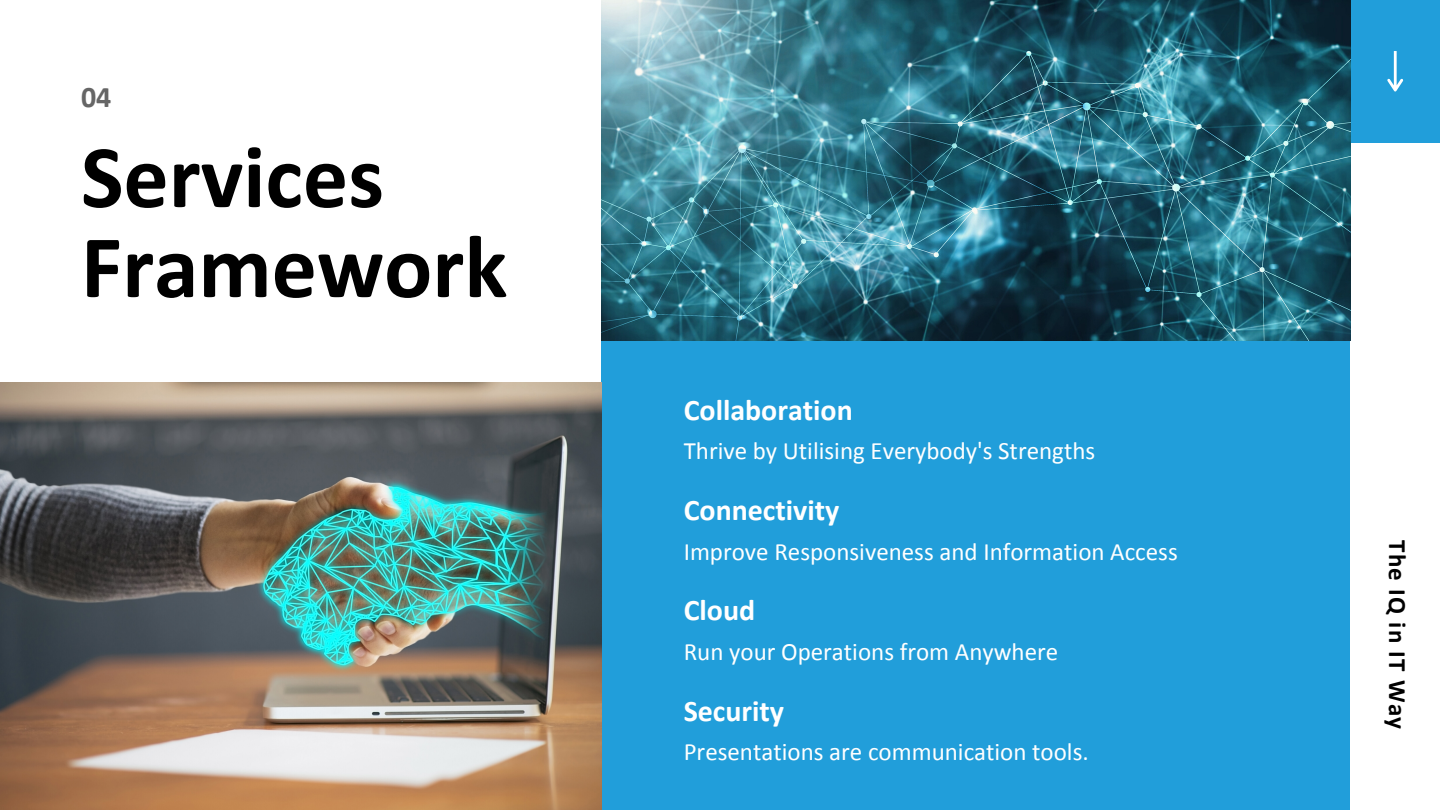
<style>
.page{position:relative;width:1440px;height:810px;background:#fff}
.page>*{position:absolute;margin:0;border:0;box-sizing:border-box;transform-origin:0 0}
.t1{font:700 90px "Calibri";color:#000}
.t2{font:700 30px "Calibri";color:#fff}
.t3{font:700 30px "Calibri";color:#666}
.t4{font:25px "Calibri";color:#fff}
.t5{font:700 25px "Calibri";letter-spacing:.05em;color:#000}
</style>
<div class="page">
<div style="left:1350px;top:0;width:90px;height:142px;background:#219eda"></div>
<svg style="left:1387px;top:51px;width:16px;height:41px"></svg>
<div style="left:602px;top:340px;width:748px;height:470px;background:#219eda"></div>
<img style="left:602px;top:0;width:748px;height:340px">
<img style="left:0;top:383px;width:602px;height:427px">
<p class="t3" style="left:81px;top:84px;width:32px">04</p>
<p class="t1" style="left:81px;top:139px;width:305px">Services</p>
<p class="t1" style="left:81px;top:229px;width:428px">Framework</p>
<p class="t2" style="left:684px;top:397px;width:171px">Collaboration</p>
<p class="t4" style="left:684px;top:440px;width:413px">Thrive by Utilising Everybody's Strengths</p>
<p class="t2" style="left:684px;top:498px;width:157px">Connectivity</p>
<p class="t4" style="left:684px;top:541px;width:496px">Improve Responsiveness and Information Access</p>
<p class="t2" style="left:684px;top:598px;width:73px">Cloud</p>
<p class="t4" style="left:684px;top:641px;width:376px">Run your Operations from Anywhere</p>
<p class="t2" style="left:684px;top:698px;width:102px">Security</p>
<p class="t4" style="left:684px;top:742px;width:407px">Presentations are communication tools.</p>
<p class="t5" style="left:1408px;top:540px;width:190px;rotate:90deg">The IQ in IT Way</p>
</div>
